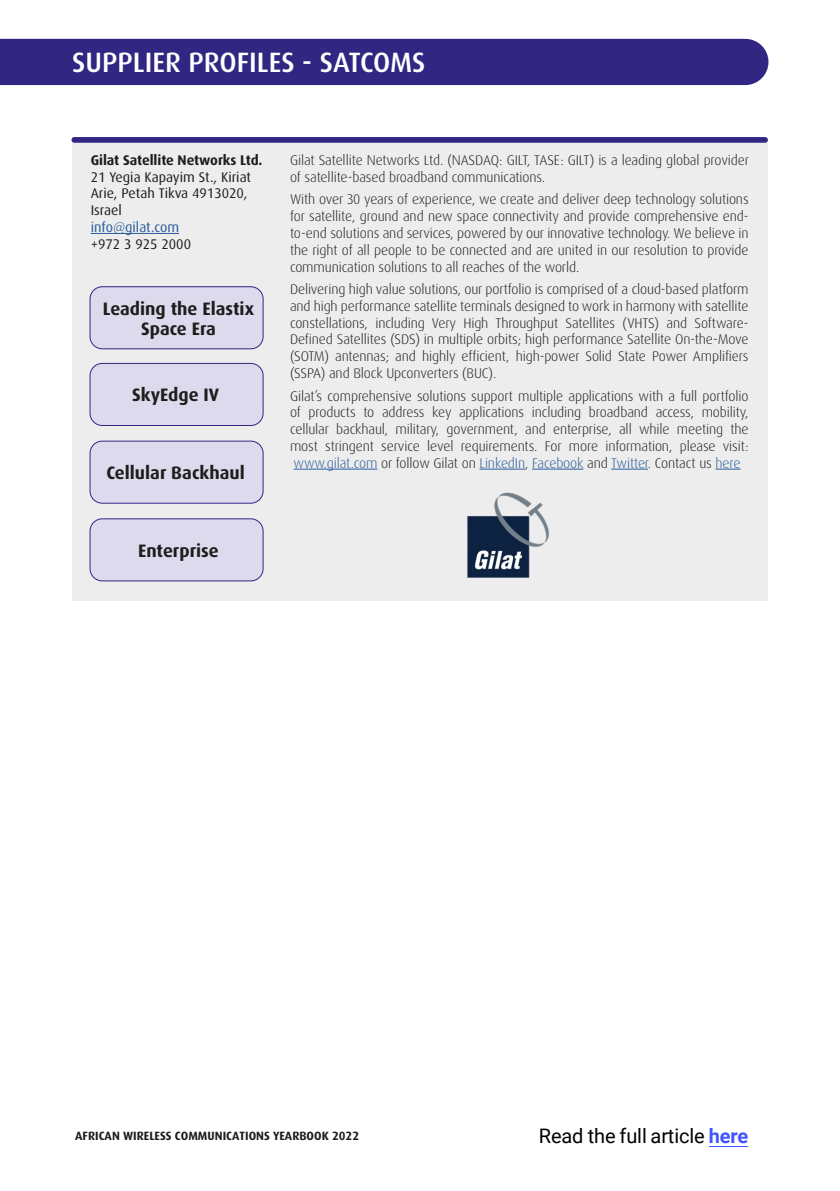
<style>
.page{position:relative;width:840px;height:1191px;background:#fff}
.page>*{position:absolute;margin:0;border:0;box-sizing:border-box;transform-origin:0 0}
.t1{font:500 28px "Dax";color:#fff}
.t2{font:20px "Roboto";letter-spacing:-.005em;color:#000}
.t3{font:700 18px/20px "Dax";color:#1d1d1b;text-align:center}
.t4{font:300 14px/16.8px "Dax Pro";letter-spacing:-.01em;color:#1d1d1b;text-align:justify}
.t5{font:14px/16.8px "Dax";color:#1d1d1b}
.t6{font:700 14px "Dax";letter-spacing:-.005em;color:#1d1d1b}
.t7{font:14px "Dax";color:#275b9b}
.t8{font:700 12px "Dax";color:#1d1d1b}
.s1{color:#275b9b}
.s2{font-weight:700;color:#4055ff}
</style>
<div class="page">
<div style="left:0;top:39px;width:768px;height:46px;background:#312783"></div>
<div style="left:72px;top:140px;width:695px;height:460px;background:#ededed"></div>
<hr style="left:293px;top:469px;width:84px;height:1px;background:#275b9b">
<hr style="left:479px;top:469px;width:45px;height:1px;background:#275b9b">
<hr style="left:531px;top:469px;width:52px;height:1px;background:#275b9b">
<hr style="left:610px;top:469px;width:37px;height:1px;background:#275b9b">
<svg style="left:715px;top:469px;width:25px;height:1px"></svg>
<hr style="left:91px;top:233px;width:88px;height:1px;background:#275b9b">
<div style="left:90px;top:363px;width:173px;height:62px;background:#dddaee;border-radius:12px"></div>
<div style="left:89px;top:363px;width:174px;height:63px;border:1px solid #312783;border-radius:12px"></div>
<div style="left:90px;top:441px;width:173px;height:62px;background:#dddaee;border-radius:12px"></div>
<div style="left:89px;top:440px;width:174px;height:64px;border:1px solid #312783;border-radius:12px"></div>
<div style="left:90px;top:519px;width:173px;height:62px;background:#dddaee;border-radius:12px"></div>
<div style="left:89px;top:518px;width:174px;height:63px;border:1px solid #312783;border-radius:12px"></div>
<div style="left:90px;top:287px;width:173px;height:62px;background:#dddaee;border-radius:12px"></div>
<div style="left:89px;top:286px;width:174px;height:63px;border:1px solid #312783;border-radius:12px"></div>
<div style="left:71px;top:137px;width:696px;height:6px;background:#312783;border-radius:3px"></div>
<img style="left:467px;top:492px;width:82px;height:86px">
<hr style="left:708px;top:1145px;width:39px;height:1px;background:#4055ff">
<h1 class="t1" style="left:72px;top:47px;width:355px">SUPPLIER PROFILES - SATCOMS</h1>
<p class="t6" style="left:91px;top:152px;width:173px">Gilat Satellite Networks Ltd.</p>
<p class="t5" style="left:91px;top:168px;width:162px">21 Yegia Kapayim St., Kiriat<br>Arie, Petah Tikva 4913020,<br>Israel</p>
<p class="t7" style="left:91px;top:219px;width:90px">info@gilat.com</p>
<p class="t5" style="left:91px;top:236px;width:102px">+972 3 925 2000</p>
<p class="t3" style="left:103px;top:298px;width:152px">Leading the Elastix<br>Space Era</p>
<p class="t3" style="left:132px;top:385px;width:88px">SkyEdge IV</p>
<p class="t3" style="left:106px;top:463px;width:140px">Cellular Backhaul</p>
<p class="t3" style="left:138px;top:540px;width:82px">Enterprise</p>
<p class="t4" style="left:290px;top:152px;width:460px">Gilat Satellite Networks Ltd. (NASDAQ: GILT, TASE: GILT) is a leading global provider of satellite-based broadband communications.</p>
<p class="t4" style="left:290px;top:191px;width:460px">With over 30 years of experience, we create and deliver deep technology solutions for satellite, ground and new space connectivity and provide comprehensive end&shy;to-end solutions and services, powered by our innovative technology. We believe in the right of all people to be connected and are united in our resolution to provide communication solutions to all reaches of the world.</p>
<p class="t4" style="left:290px;top:281px;width:460px">Delivering high value solutions, our portfolio is comprised of a cloud-based platform and high performance satellite terminals designed to work in harmony with satellite constellations, including Very High Throughput Satellites (VHTS) and Software-Defined Satellites (SDS) in multiple orbits; high performance Satellite On-the-Move (SOTM) antennas; and highly efficient, high-power Solid State Power Amplifiers (SSPA) and Block Upconverters (BUC).</p>
<p class="t4" style="left:290px;top:387px;width:460px">Gilat’s comprehensive solutions support multiple applications with a full portfolio of products to address key applications including broadband access, mobility, cellular backhaul, military, government, and enterprise, all while meeting the most stringent service level requirements. For more information, please visit: <span class="s1">www.gilat.com</span> or follow Gilat on <span class="s1">LinkedIn</span>, <span class="s1">Facebook</span> and <span class="s1">Twitter</span>. Contact us <span class="s1">here</span></p>
<p class="t8" style="left:75px;top:1129px;width:285px">AFRICAN WIRELESS COMMUNICATIONS YEARBOOK 2022</p>
<h2 class="t2" style="left:538px;top:1121px;width:211px">Read the full article <span class="s2">here</span></h2>
</div>
